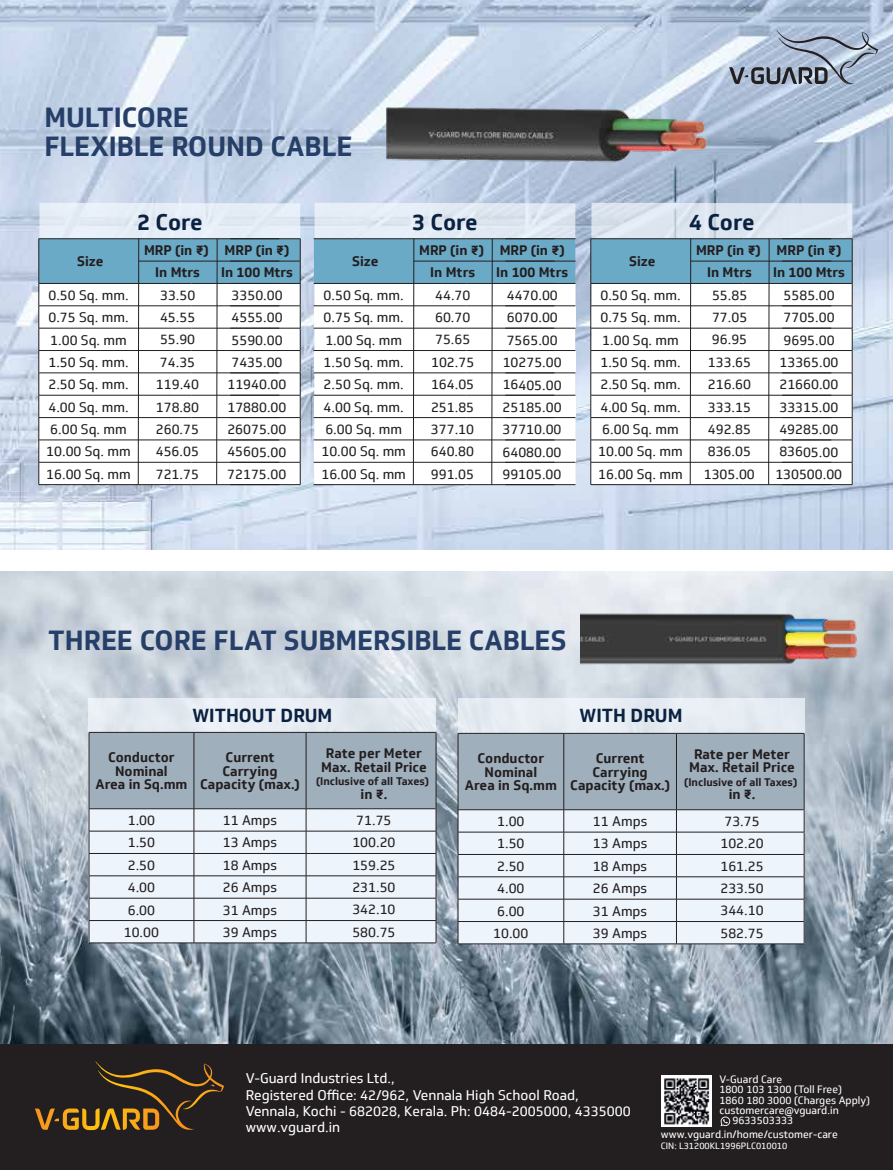
<style>
.page{position:relative;width:893px;height:1170px;background:#fff}
.page>*{position:absolute;margin:0;border:0;box-sizing:border-box;transform-origin:0 0}
.t1{font:700 27px/28.5px "Soleto";color:#263f68}
.t2{font:700 22.05px "Soleto";letter-spacing:-.01em;color:#0b2141}
.t3{font:700 18.3px "Soleto";color:#0b2141}
.t4{font:13.65px/16.4px "Soleto";color:#fff}
.t5{font:13.5px/22.4px "Soleto";color:#231f20;text-align:center}
.t6{font:700 13.5px/13.5px "Soleto";color:#231f20;text-align:center}
.t7{font:700 10.8px "Soleto";color:#231f20}
.t8{font:10.35px "Soleto";color:#fff}
.t9{font:8.85px "Soleto";color:#fff}
</style>
<div class="page">
<img style="left:0;top:571px;width:893px;height:472px">
<img style="left:0;top:0;width:893px;height:549px">
<img style="left:316px;top:93px;width:419px;height:75px">
<div style="left:0;top:1043px;width:893px;height:126px;background:#231f20"></div>
<svg style="left:35px;top:1061px;width:189px;height:68px"></svg>
<img style="left:661px;top:1075px;width:51px;height:51px">
<svg style="left:721px;top:1116px;width:9px;height:9px"></svg>
<svg style="left:729px;top:30px;width:149px;height:55px"></svg>
<img style="left:580px;top:608px;width:282px;height:61px">
<div style="left:458px;top:698px;width:346px;height:245px;background:#e6ecf2"></div>
<hr style="left:458px;top:943px;width:106px;height:1px;background:#231f20">
<hr style="left:564px;top:943px;width:112px;height:1px;background:#231f20">
<svg style="left:458px;top:734px;width:347px;height:209px"></svg>
<hr style="left:676px;top:943px;width:128px;height:1px;background:#231f20">
<hr style="left:458px;top:733px;width:1px;height:76px;background:#231f20">
<hr style="left:458px;top:733px;width:106px;height:1px;background:#231f20">
<hr style="left:564px;top:733px;width:112px;height:1px;background:#231f20">
<hr style="left:676px;top:733px;width:128px;height:1px;background:#231f20">
<hr style="left:563px;top:733px;width:1px;height:76px;background:#231f20">
<hr style="left:676px;top:733px;width:1px;height:76px;background:#231f20">
<hr style="left:804px;top:733px;width:1px;height:76px;background:#231f20">
<hr style="left:458px;top:809px;width:106px;height:1px;background:#231f20">
<hr style="left:564px;top:809px;width:112px;height:1px;background:#231f20">
<hr style="left:676px;top:809px;width:128px;height:1px;background:#231f20">
<div style="left:89px;top:698px;width:347px;height:244px;background:#e6ecf2"></div>
<hr style="left:89px;top:942px;width:105px;height:1px;background:#231f20">
<hr style="left:194px;top:942px;width:112px;height:1px;background:#231f20">
<svg style="left:89px;top:733px;width:348px;height:209px"></svg>
<hr style="left:306px;top:942px;width:130px;height:1px;background:#231f20">
<hr style="left:89px;top:732px;width:1px;height:76px;background:#231f20">
<hr style="left:89px;top:732px;width:105px;height:1px;background:#231f20">
<hr style="left:194px;top:732px;width:112px;height:1px;background:#231f20">
<hr style="left:306px;top:732px;width:130px;height:1px;background:#231f20">
<hr style="left:194px;top:732px;width:1px;height:76px;background:#231f20">
<hr style="left:306px;top:732px;width:1px;height:76px;background:#231f20">
<hr style="left:436px;top:732px;width:1px;height:76px;background:#231f20">
<hr style="left:89px;top:808px;width:105px;height:1px;background:#231f20">
<hr style="left:194px;top:808px;width:112px;height:1px;background:#231f20">
<hr style="left:306px;top:808px;width:130px;height:1px;background:#231f20">
<svg style="left:39px;top:203px;width:262px;height:282px"></svg>
<svg style="left:575px;top:462px;width:1px;height:23px"></svg>
<svg style="left:575px;top:283px;width:1px;height:23px"></svg>
<svg style="left:314px;top:203px;width:261px;height:282px"></svg>
<svg style="left:590px;top:203px;width:263px;height:282px"></svg>
<h1 class="t1" style="left:44px;top:104px;width:309px">MULTICORE<br>FLEXIBLE ROUND CABLE</h1>
<h2 class="t2" style="left:137px;top:208px;width:67px">2 Core</h2>
<h2 class="t2" style="left:412px;top:208px;width:67px">3 Core</h2>
<h2 class="t2" style="left:689px;top:208px;width:67px">4 Core</h2>
<p class="t6" style="left:77px;top:255px;width:28px">Size</p>
<p class="t6" style="left:155px;top:239px;width:136px;line-height:22.4px;text-align:left;text-indent:-11px">MRP (in ₹) MRP (in ₹)<br>In Mtrs</p>
<p class="t6" style="left:221px;top:266px;width:73px">In 100 Mtrs</p>
<p class="t6" style="left:352px;top:255px;width:28px">Size</p>
<p class="t6" style="left:430px;top:239px;width:136px;line-height:22.4px;text-align:left;text-indent:-11px">MRP (in ₹) MRP (in ₹)<br>In Mtrs</p>
<p class="t6" style="left:496px;top:266px;width:73px">In 100 Mtrs</p>
<p class="t6" style="left:629px;top:255px;width:28px">Size</p>
<p class="t6" style="left:707px;top:239px;width:136px;line-height:22.4px;text-align:left;text-indent:-11px">MRP (in ₹) MRP (in ₹)<br>In Mtrs</p>
<p class="t6" style="left:773px;top:266px;width:73px">In 100 Mtrs</p>
<p class="t5" style="left:46px;top:284px;width:86px;text-align:left">0.50 Sq. mm.<br>0.75 Sq. mm.<br>1.00 Sq. mm<br>1.50 Sq. mm.<br>2.50 Sq. mm.<br>4.00 Sq. mm.<br>6.00 Sq. mm<br>10.00 Sq. mm<br>16.00 Sq. mm</p>
<p class="t5" style="left:156px;top:284px;width:45px">33.50<br>45.55<br>55.90<br>74.35<br>119.40<br>178.80<br>260.75<br>456.05<br>721.75</p>
<p class="t5" style="left:227px;top:284px;width:61px">3350.00<br>4555.00<br>5590.00<br>7435.00<br>11940.00<br>17880.00<br>26075.00<br>45605.00<br>72175.00</p>
<p class="t5" style="left:321px;top:284px;width:86px;text-align:left">0.50 Sq. mm.<br>0.75 Sq. mm.<br>1.00 Sq. mm<br>1.50 Sq. mm.<br>2.50 Sq. mm.<br>4.00 Sq. mm.<br>6.00 Sq. mm<br>10.00 Sq. mm<br>16.00 Sq. mm</p>
<p class="t5" style="left:431px;top:284px;width:45px">44.70<br>60.70<br>75.65<br>102.75<br>164.05<br>251.85<br>377.10<br>640.80<br>991.05</p>
<p class="t5" style="left:502px;top:284px;width:61px">4470.00<br>6070.00<br>7565.00<br>10275.00<br>16405.00<br>25185.00<br>37710.00<br>64080.00<br>99105.00</p>
<p class="t5" style="left:598px;top:284px;width:86px;text-align:left">0.50 Sq. mm.<br>0.75 Sq. mm.<br>1.00 Sq. mm<br>1.50 Sq. mm.<br>2.50 Sq. mm.<br>4.00 Sq. mm.<br>6.00 Sq. mm<br>10.00 Sq. mm<br>16.00 Sq. mm</p>
<p class="t5" style="left:704px;top:284px;width:53px">55.85<br>77.05<br>96.95<br>133.65<br>216.60<br>333.15<br>492.85<br>836.05<br>1305.00</p>
<p class="t5" style="left:775px;top:284px;width:68px">5585.00<br>7705.00<br>9695.00<br>13365.00<br>21660.00<br>33315.00<br>49285.00<br>83605.00<br>130500.00</p>
<h1 class="t1" style="left:48px;top:626px;width:520px">THREE CORE FLAT SUBMERSIBLE CABLES</h1>
<h3 class="t3" style="left:192px;top:703px;width:141px">WITHOUT DRUM</h3>
<h3 class="t3" style="left:579px;top:703px;width:104px">WITH DRUM</h3>
<p class="t6" style="left:95px;top:750px;width:93px">Conductor<br>Nominal<br>Area in Sq.mm</p>
<p class="t6" style="left:200px;top:750px;width:101px">Current<br>Carrying<br>Capacity (max.)</p>
<p class="t5" style="left:128px;top:809px;width:29px">1.00</p>
<p class="t5" style="left:223px;top:809px;width:56px">11 Amps</p>
<p class="t5" style="left:128px;top:831px;width:29px">1.50</p>
<p class="t5" style="left:223px;top:831px;width:56px">13 Amps</p>
<p class="t5" style="left:128px;top:853px;width:29px">2.50</p>
<p class="t5" style="left:223px;top:853px;width:56px">18 Amps</p>
<p class="t5" style="left:128px;top:876px;width:29px">4.00</p>
<p class="t5" style="left:223px;top:876px;width:56px">26 Amps</p>
<p class="t5" style="left:128px;top:898px;width:29px">6.00</p>
<p class="t5" style="left:223px;top:898px;width:56px">31 Amps</p>
<p class="t5" style="left:124px;top:921px;width:37px">10.00</p>
<p class="t5" style="left:223px;top:921px;width:56px">39 Amps</p>
<p class="t6" style="left:321px;top:746px;width:107px">Rate per Meter<br>Max. Retail Price</p>
<p class="t7" style="left:316px;top:774px;width:115px">(Inclusive of all Taxes)</p>
<p class="t6" style="left:361px;top:787px;width:28px">in ₹.</p>
<p class="t5" style="left:352px;top:809px;width:45px;text-align:left">71.75<br>100.20<br>159.25<br>231.50<br>342.10<br>580.75</p>
<p class="t6" style="left:465px;top:751px;width:93px">Conductor<br>Nominal<br>Area in Sq.mm</p>
<p class="t6" style="left:570px;top:751px;width:101px">Current<br>Carrying<br>Capacity (max.)</p>
<p class="t6" style="left:689px;top:747px;width:107px">Rate per Meter<br>Max. Retail Price</p>
<p class="t7" style="left:684px;top:774px;width:115px">(Inclusive of all Taxes)</p>
<p class="t6" style="left:729px;top:787px;width:28px">in ₹.</p>
<p class="t5" style="left:497px;top:810px;width:29px">1.00</p>
<p class="t5" style="left:593px;top:810px;width:56px">11 Amps</p>
<p class="t5" style="left:497px;top:832px;width:29px">1.50</p>
<p class="t5" style="left:593px;top:832px;width:56px">13 Amps</p>
<p class="t5" style="left:497px;top:854px;width:29px">2.50</p>
<p class="t5" style="left:593px;top:854px;width:56px">18 Amps</p>
<p class="t5" style="left:497px;top:877px;width:29px">4.00</p>
<p class="t5" style="left:593px;top:877px;width:56px">26 Amps</p>
<p class="t5" style="left:497px;top:899px;width:29px">6.00</p>
<p class="t5" style="left:593px;top:899px;width:56px">31 Amps</p>
<p class="t5" style="left:493px;top:921px;width:37px">10.00</p>
<p class="t5" style="left:593px;top:921px;width:56px">39 Amps</p>
<p class="t5" style="left:720px;top:810px;width:45px;text-align:left">73.75<br>102.20<br>161.25<br>233.50<br>344.10<br>582.75</p>
<p class="t4" style="left:246px;top:1070px;width:386px">V-Guard Industries Ltd.,<br>Registered Office: 42/962, Vennala High School Road, Vennala, Kochi - 682028, Kerala. Ph: 0484-2005000, 4335000 www.vguard.in</p>
<p class="t8" style="left:719px;top:1072px;width:64px">V-Guard Care</p>
<p class="t8" style="left:719px;top:1083px;width:124px">1800 103 1300 (Toll Free)</p>
<p class="t8" style="left:719px;top:1093px;width:152px">1860 180 3000 (Charges Apply)</p>
<p class="t8" style="left:719px;top:1103px;width:121px">customercare@vguard.in</p>
<p class="t8" style="left:732px;top:1114px;width:62px">9633503333</p>
<p class="t8" style="left:661px;top:1128px;width:179px">www.vguard.in/home/customer-care</p>
<p class="t9" style="left:661px;top:1140px;width:128px">CIN: L31200KL1996PLC010010</p>
</div>
